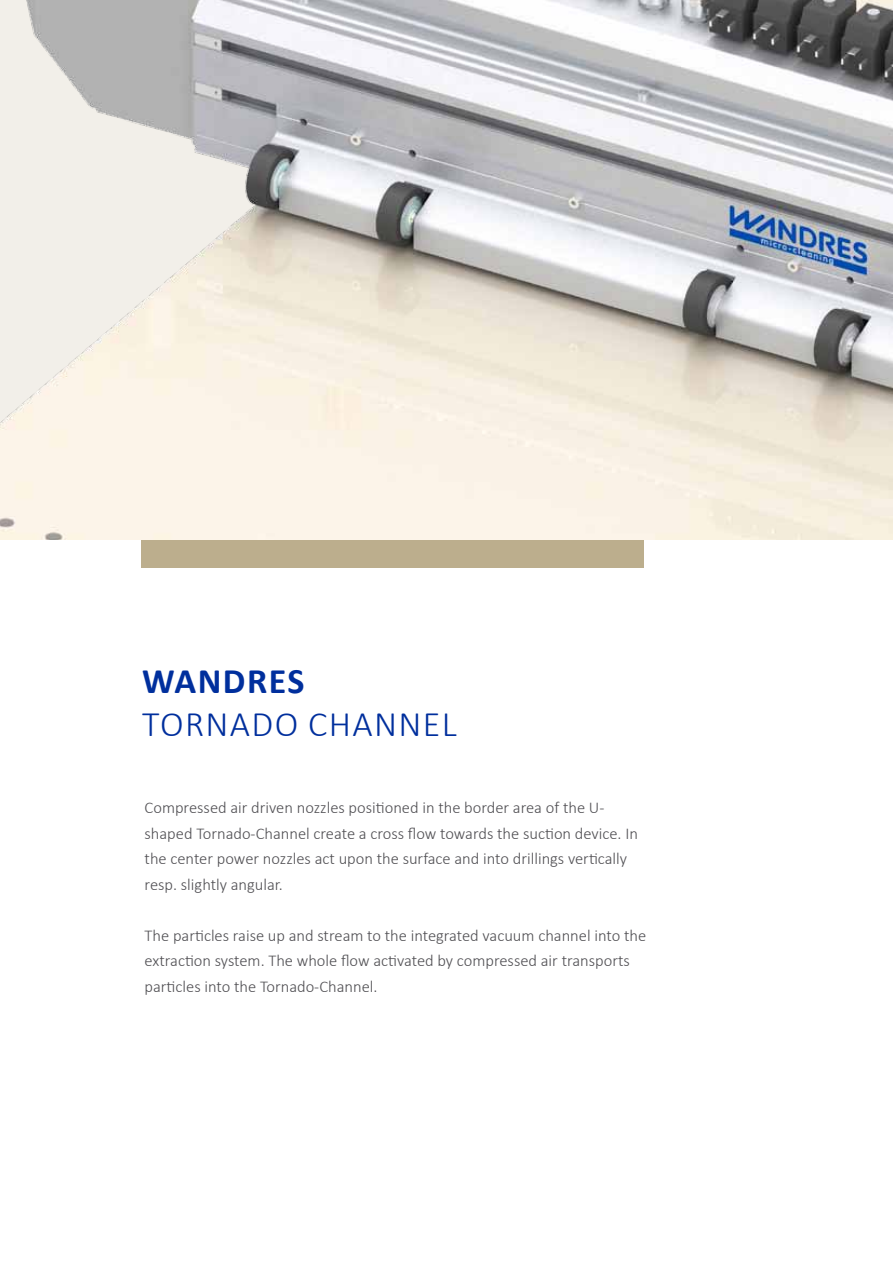
<style>
.page{position:relative;width:893px;height:1263px;background:#fff}
.page>*{position:absolute;margin:0;border:0;box-sizing:border-box;transform-origin:0 0}
.t1{font:300 36px "Calibri";letter-spacing:.04em;color:#002f9d}
.t2{font:700 36px "Calibri";letter-spacing:.04em;color:#002f9d}
.t3{font:300 16.5px/25.5px "Calibri";color:#504f53}
</style>
<div class="page">
<div style="left:142px;top:522px;width:502px;height:45px;background:#bcae8d"></div>
<img style="left:0;top:0;width:893px;height:539px">
<h1 class="t2" style="left:142px;top:657px;width:164px">WANDRES</h1>
<h1 class="t1" style="left:142px;top:701px;width:316px">Tornado channel</h1>
<p class="t3" style="left:145px;top:795px;width:495px">Compressed air driven nozzles positioned in the border area of the U&shy;shaped Tornado-Channel create a cross flow towards the suction device. In the center power nozzles act upon the surface and into drillings vertically resp. slightly angular.</p>
<p class="t3" style="left:145px;top:922px;width:503px">The particles raise up and stream to the integrated vacuum channel into the extraction system. The whole flow activated by compressed air transports particles into the Tornado-Channel.</p>
</div>
